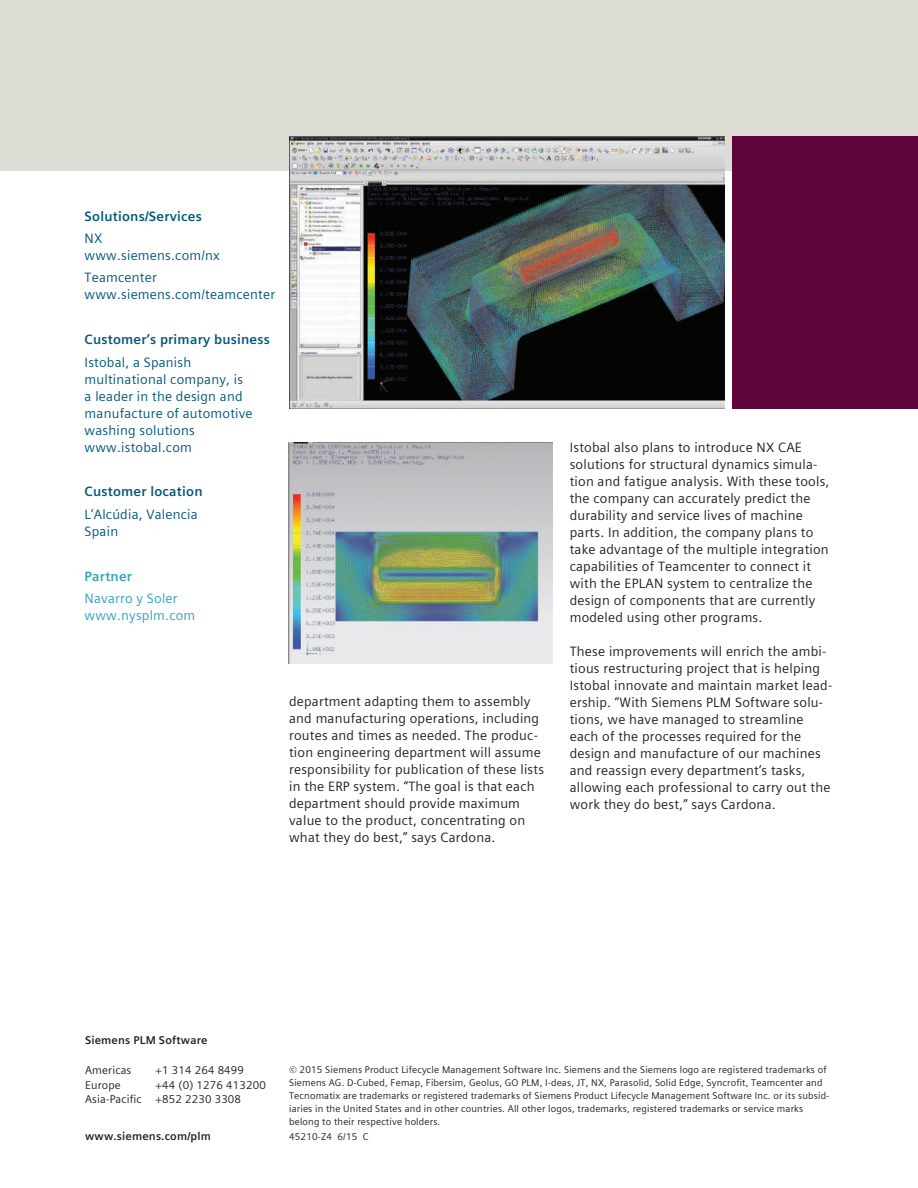
<style>
.page{position:relative;width:918px;height:1188px;background:#fff}
.page>*{position:absolute;margin:0;border:0;box-sizing:border-box;transform-origin:0 0}
.t1{font:13.5px/17px "Siemens Sans Global";letter-spacing:.015em;color:#231f20}
.t2{font:13.5px/17px "Siemens Sans Global";letter-spacing:.015em;color:#00567a}
.t3{font:700 13.5px "Siemens Sans Global";letter-spacing:.015em;color:#00567a}
.t4{font:13.5px/17px "Siemens Sans Global";letter-spacing:.015em;color:#2da3bb}
.t5{font:700 13.5px "Siemens Sans Global";letter-spacing:.015em;color:#2da3bb}
.t6{font:11.25px/14.9px "Siemens Sans Global";letter-spacing:.015em;color:#231f20}
.t7{font:700 11.25px "Siemens Sans Global";letter-spacing:.015em;color:#231f20}
.t8{font:9.75px/13px "Siemens Sans Global";letter-spacing:.015em;color:#231f20}
</style>
<div class="page">
<div style="left:0;top:0;width:918px;height:170px;background:#deddd5"></div>
<img style="left:289px;top:136px;width:435px;height:272px">
<div style="left:733px;top:136px;width:185px;height:272px;background:#60053a"></div>
<img style="left:289px;top:442px;width:264px;height:221px">
<p class="t3" style="left:85px;top:205px;width:119px">Solutions/Services</p>
<p class="t2" style="left:85px;top:230px;width:137px">NX www.siemens.com/nx</p>
<p class="t2" style="left:85px;top:269px;width:192px">Teamcenter www.siemens.com/teamcenter</p>
<p class="t3" style="left:85px;top:329px;width:187px">Customer’s primary business</p>
<p class="t2" style="left:85px;top:354px;width:170px">Istobal, a Spanish multinational company, is a leader in the design and manufacture of automotive washing solutions www.istobal.com</p>
<p class="t3" style="left:85px;top:481px;width:119px">Customer location</p>
<p class="t2" style="left:85px;top:506px;width:115px">L’Alcúdia, Valencia<br>Spain</p>
<p class="t5" style="left:85px;top:566px;width:49px">Partner</p>
<p class="t4" style="left:85px;top:590px;width:112px">Navarro y Soler www.nysplm.com</p>
<p class="t1" style="left:289px;top:693px;width:256px">department adapting them to assembly and manufacturing operations, including routes and times as needed. The produc&shy;tion engineering department will assume responsibility for publication of these lists in the ERP system. “The goal is that each department should provide maximum value to the product, concentrating on what they do best,” says Cardona.</p>
<p class="t1" style="left:570px;top:438px;width:261px">Istobal also plans to introduce NX CAE solutions for structural dynamics simula&shy;tion and fatigue analysis. With these tools, the company can accurately predict the durability and service lives of machine parts. In addition, the company plans to take advantage of the multiple integration capabilities of Teamcenter to connect it with the EPLAN system to centralize the design of components that are currently modeled using other programs.</p>
<p class="t1" style="left:570px;top:643px;width:264px">These improvements will enrich the ambi&shy;tious restructuring project that is helping Istobal innovate and maintain market lead&shy;ership. “With Siemens PLM Software solu&shy;tions, we have managed to streamline each of the processes required for the design and manufacture of our machines and reassign every department’s tasks, allowing each professional to carry out the work they do best,” says Cardona.</p>
<p class="t7" style="left:85px;top:1031px;width:124px">Siemens PLM Software</p>
<p class="t6" style="left:85px;top:1062px;width:48px">Americas</p>
<p class="t6" style="left:156px;top:1062px;width:90px">+1 314 264 8499</p>
<p class="t6" style="left:85px;top:1077px;width:37px">Europe</p>
<p class="t6" style="left:85px;top:1077px;width:182px;text-indent:71px">+44 (0) 1276 413200<br>Asia-Pacific +852 2230 3308</p>
<p class="t8" style="left:289px;top:1063px;width:542px">© 2015 Siemens Product Lifecycle Management Software Inc. Siemens and the Siemens logo are registered trademarks of Siemens AG. D-Cubed, Femap, Fibersim, Geolus, GO PLM, I-deas, JT, NX, Parasolid, Solid Edge, Syncrofit, Teamcenter and Tecnomatix are trademarks or registered trademarks of Siemens Product Lifecycle Management Software Inc. or its subsid&shy;iaries in the United States and in other countries. All other logos, trademarks, registered trademarks or service marks belong to their respective holders.</p>
<p class="t7" style="left:85px;top:1127px;width:127px">www.siemens.com/plm</p>
<p class="t8" style="left:289px;top:1130px;width:81px">45210-Z4 6/15 C</p>
</div>
